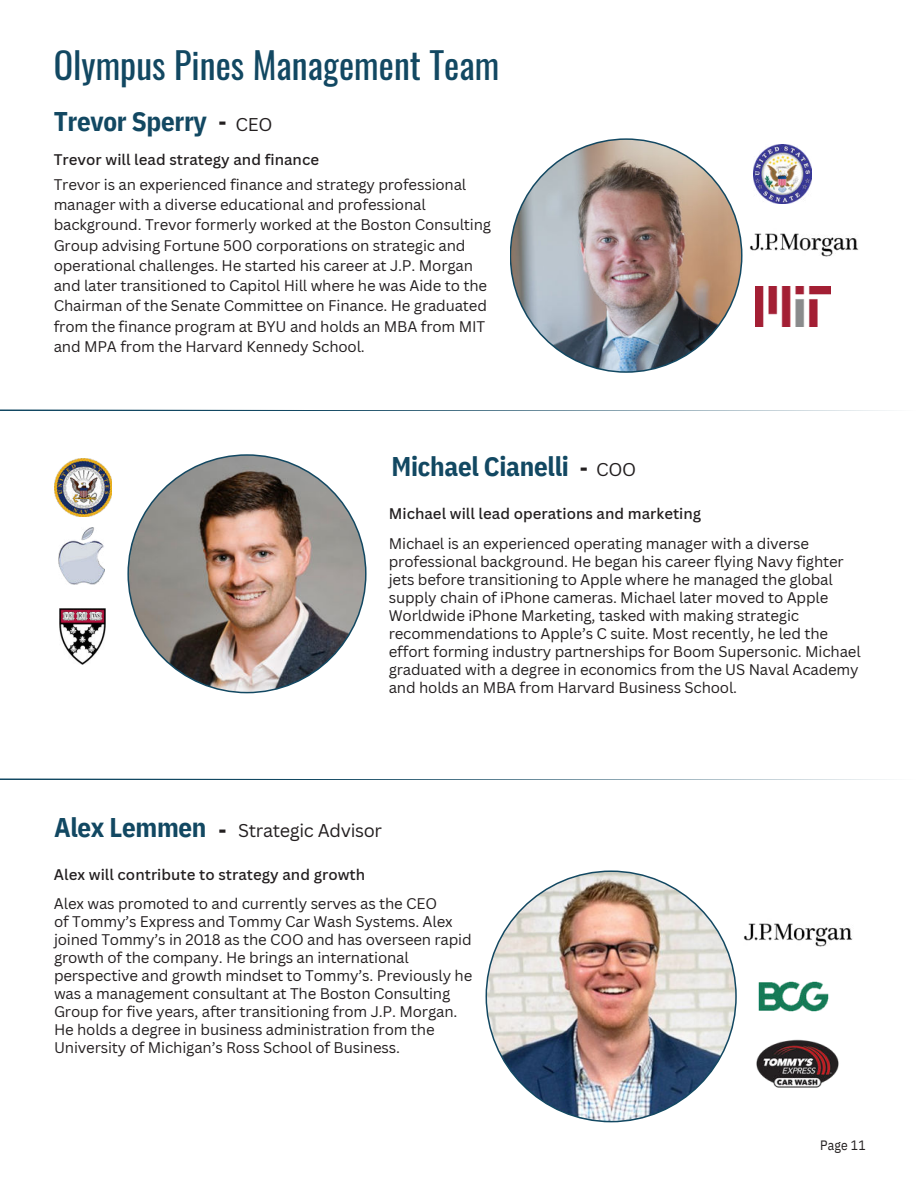
<style>
.page{position:relative;width:918px;height:1188px;background:#fff}
.page>*{position:absolute;margin:0;border:0;box-sizing:border-box;transform-origin:0 0}
.t1{font:36px "Oswald";color:#124862}
.t2{font:700 27px "IBM Plex Sans Cond";letter-spacing:-.01em;color:#124862}
.t3{font:700 22.5px "IBM Plex Sans Cond";color:#231f20}
.t4{font:18px "Canva Sans";letter-spacing:-.02em;color:#231f20}
.t5{font:15px/18px "Canva Sans";letter-spacing:-.01em;color:#231f20}
.t6{font:500 15px "Canva Sans";color:#231f20}
.t7{font:13.5px "IBM Plex Sans Cond";letter-spacing:.01em;color:#231f20}
</style>
<div class="page">
<img style="left:510px;top:138px;width:232px;height:235px">
<img style="left:754px;top:145px;width:57px;height:58px">
<img style="left:755px;top:287px;width:75px;height:39px">
<img style="left:750px;top:233px;width:109px;height:24px">
<img style="left:127px;top:454px;width:240px;height:239px">
<img style="left:58px;top:527px;width:46px;height:58px">
<img style="left:54px;top:458px;width:58px;height:59px">
<svg style="left:0;top:779px;width:892px;height:1px"></svg>
<img style="left:486px;top:870px;width:246px;height:252px">
<img style="left:743px;top:923px;width:110px;height:24px">
<img style="left:756px;top:1039px;width:83px;height:49px">
<img style="left:732px;top:962px;width:97px;height:69px">
<svg style="left:0;top:410px;width:892px;height:1px"></svg>
<img style="left:60px;top:609px;width:46px;height:55px">
<h1 class="t1" style="left:54px;top:34px;width:447px">Olympus Pines Management Team</h1>
<h2 class="t2" style="left:54px;top:100px;width:155px">Trevor Sperry</h2>
<p class="t4" style="left:236px;top:114px;width:38px">CEO</p>
<h3 class="t3" style="left:218px;top:105px;width:10px">-</h3>
<p class="t6" style="left:54px;top:151px;width:267px">Trevor will lead strategy and finance</p>
<p class="t5" style="left:54px;top:174px;width:439px;line-height:20.2px">Trevor is an experienced finance and strategy professional manager with a diverse educational and professional background. Trevor formerly worked at the Boston Consulting Group advising Fortune 500 corporations on strategic and operational challenges. He started his career at J.P. Morgan and later transitioned to Capitol Hill where he was Aide to the Chairman of the Senate Committee on Finance. He graduated from the finance program at BYU and holds an MBA from MIT and MPA from the Harvard Kennedy School.</p>
<h2 class="t2" style="left:392px;top:445px;width:179px">Michael Cianelli</h2>
<h3 class="t3" style="left:580px;top:451px;width:10px">-</h3>
<p class="t4" style="left:596px;top:459px;width:42px">COO</p>
<p class="t6" style="left:389px;top:505px;width:314px">Michael will lead operations and marketing</p>
<p class="t5" style="left:389px;top:534px;width:473px">Michael is an experienced operating manager with a diverse professional background. He began his career flying Navy fighter jets before transitioning to Apple where he managed the global supply chain of iPhone cameras. Michael later moved to Apple Worldwide iPhone Marketing, tasked with making strategic recommendations to Apple’s C suite. Most recently, he led the effort forming industry partnerships for Boom Supersonic. Michael graduated with a degree in economics from the US Naval Academy and holds an MBA from Harvard Business School.</p>
<h2 class="t2" style="left:54px;top:806px;width:154px">Alex Lemmen</h2>
<h3 class="t3" style="left:218px;top:812px;width:10px">-</h3>
<p class="t4" style="left:238px;top:820px;width:145px">Strategic Advisor</p>
<p class="t6" style="left:54px;top:866px;width:313px">Alex will contribute to strategy and growth</p>
<p class="t5" style="left:54px;top:895px;width:420px">Alex was promoted to and currently serves as the CEO<br>of Tommy’s Express and Tommy Car Wash Systems. Alex joined Tommy’s in 2018 as the COO and has overseen rapid growth of the company. He brings an international perspective and growth mindset to Tommy’s. Previously he was a management consultant at The Boston Consulting Group for five years, after transitioning from J.P. Morgan.<br>He holds a degree in business administration from the University of Michigan’s Ross School of Business.</p>
<p class="t7" style="left:820px;top:1135px;width:47px">Page 11</p>
</div>
